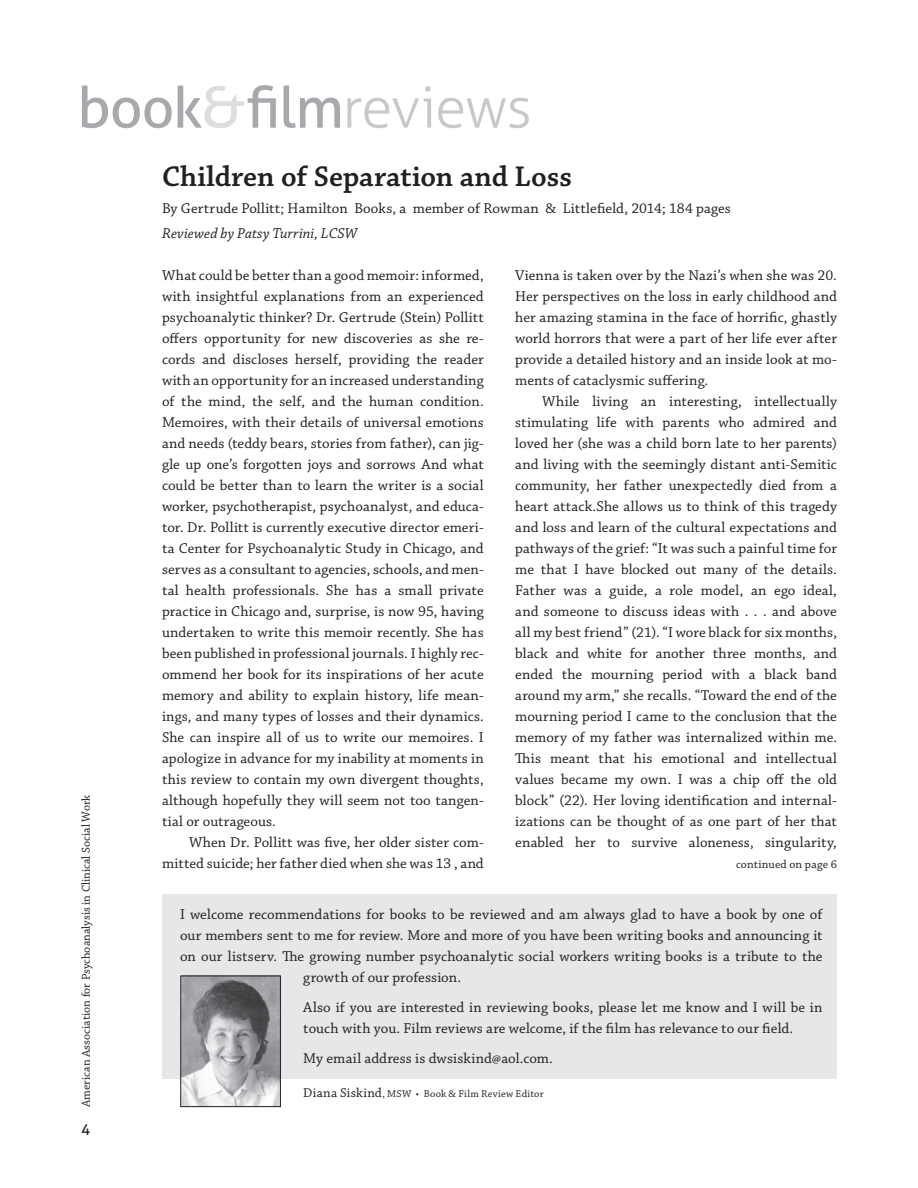
<style>
.page{position:relative;width:918px;height:1188px;background:#fff}
.page>*{position:absolute;margin:0;border:0;box-sizing:border-box;transform-origin:0 0}
.t1{font:57px "Aller";letter-spacing:-.02em;color:#a8a9ad}
.t2{font:600 30px "Chaparral Pro";color:#231f20}
.t3{font:15px/21px "Chaparral Pro";letter-spacing:.005em;color:#231f20;text-align:justify}
.t4{font:italic 15px "Chaparral Pro";letter-spacing:.01em;color:#231f20}
.t5{font:15px "Aller";color:#231f20}
.t6{font:12px "Chaparral Pro";color:#231f20}
.t7{font:10.5px "Chaparral Pro";letter-spacing:.025em;color:#231f20}
.s1{color:#dcdddf}
.s2{font-weight:300;color:#c7c8ca}
.s3{font-size:13.5px}
</style>
<div class="page">
<div style="left:162px;top:895px;width:675px;height:184px;background:#e6e7e9"></div>
<img style="left:182px;top:978px;width:97px;height:127px">
<div style="left:180px;top:976px;width:101px;height:131px;border:1px solid #231f20"></div>
<h1 class="t1" style="left:77px;top:73px;width:456px">book<span class="s1">&amp;</span>film<span class="s2">reviews</span></h1>
<p class="t6" style="left:79px;top:1107px;width:314px;rotate:-90deg">American Association for Psychoanalysis in Clinical Social Work</p>
<p class="t5" style="left:81px;top:1120px;width:10px">4</p>
<h2 class="t2" style="left:162px;top:159px;width:412px">Children of Separation and Loss</h2>
<p class="t3" style="left:162px;top:198px;width:570px">By Gertrude Pollitt; Hamilton Books, a member of Rowman &amp; Littlefield, 2014; 184 pages</p>
<p class="t4" style="left:162px;top:225px;width:197px">Reviewed by Patsy Turrini, LCSW</p>
<p class="t3" style="left:162px;top:265px;width:323px">What could be better than a good memoir: informed, with insightful explanations from an experienced psychoanalytic thinker? Dr. Gertrude (Stein) Pollitt offers opportunity for new discoveries as she re&shy;cords and discloses herself, providing the reader with an opportunity for an increased understanding of the mind, the self, and the human condition.<br>Memoires, with their details of universal emotions and needs (teddy bears, stories from father), can jig&shy;gle up one’s forgotten joys and sorrows And what could be better than to learn the writer is a social worker, psychotherapist, psychoanalyst, and educa&shy;tor. Dr. Pollitt is currently executive director emeri&shy;ta Center for Psychoanalytic Study in Chicago, and serves as a consultant to agencies, schools, and men&shy;tal health professionals. She has a small private practice in Chicago and, surprise, is now 95, having undertaken to write this memoir recently. She has been published in professional journals. I highly rec&shy;ommend her book for its inspirations of her acute memory and ability to explain history, life mean&shy;ings, and many types of losses and their dynamics.<br>She can inspire all of us to write our memoires. I apologize in advance for my inability at moments in this review to contain my own divergent thoughts, although hopefully they will seem not too tangen&shy;tial or outrageous.</p>
<p class="t3" style="left:162px;top:832px;width:323px;text-align:right">When Dr. Pollitt was five, her older sister com&shy;mitted suicide; her father died when she was 13 , and</p>
<p class="t3" style="left:515px;top:265px;width:323px">Vienna is taken over by the Nazi’s when she was 20.<br>Her perspectives on the loss in early childhood and her amazing stamina in the face of horrific, ghastly world horrors that were a part of her life ever after provide a detailed history and an inside look at mo&shy;ments of cataclysmic suffering.</p>
<p class="t3" style="left:515px;top:391px;width:323px;text-indent:27px">While living an interesting, intellectually stimulating life with parents who admired and loved her (she was a child born late to her parents) and living with the seemingly distant anti-Semitic community, her father unexpectedly died from a heart attack.She allows us to think of this tragedy and loss and learn of the cultural expectations and pathways of the grief: “It was such a painful time for me that I have blocked out many of the details.<br>Father was a guide, a role model, an ego ideal, and someone to discuss ideas with . . . and above all my best friend” (21). “I wore black for six months, black and white for another three months, and ended the mourning period with a black band around my arm,” she recalls. “Toward the end of the mourning period I came to the conclusion that the memory of my father was internalized within me.<br>This meant that his emotional and intellectual values became my own. I was a chip off the old block” (22). Her loving identification and internal&shy;izations can be thought of as one part of her that enabled her to survive aloneness, singularity,</p>
<p class="t6" style="left:736px;top:858px;width:103px">continued on page 6</p>
<p class="t3" style="left:180px;top:905px;width:644px">I welcome recommendations for books to be reviewed and am always glad to have a book by one of</p>
<p class="t3" style="left:180px;top:926px;width:644px">our members sent to me for review. More and more of you have been writing books and announcing it</p>
<p class="t3" style="left:180px;top:947px;width:644px">on our listserv. The growing number psychoanalytic social workers writing books is a tribute to the</p>
<p class="t3" style="left:303px;top:968px;width:159px">growth of our profession.</p>
<p class="t3" style="left:303px;top:998px;width:521px">Also if you are interested in reviewing books, please let me know and I will be in touch with you. Film reviews are welcome, if the film has relevance to our field.</p>
<p class="t3" style="left:303px;top:1049px;width:251px">My email address is dwsiskind@aol.com.</p>
<p class="t7" style="left:303px;top:1088px;width:242px"><span class="s3">Diana Siskind</span>, MSW • Book &amp; Film Review Editor</p>
</div>
